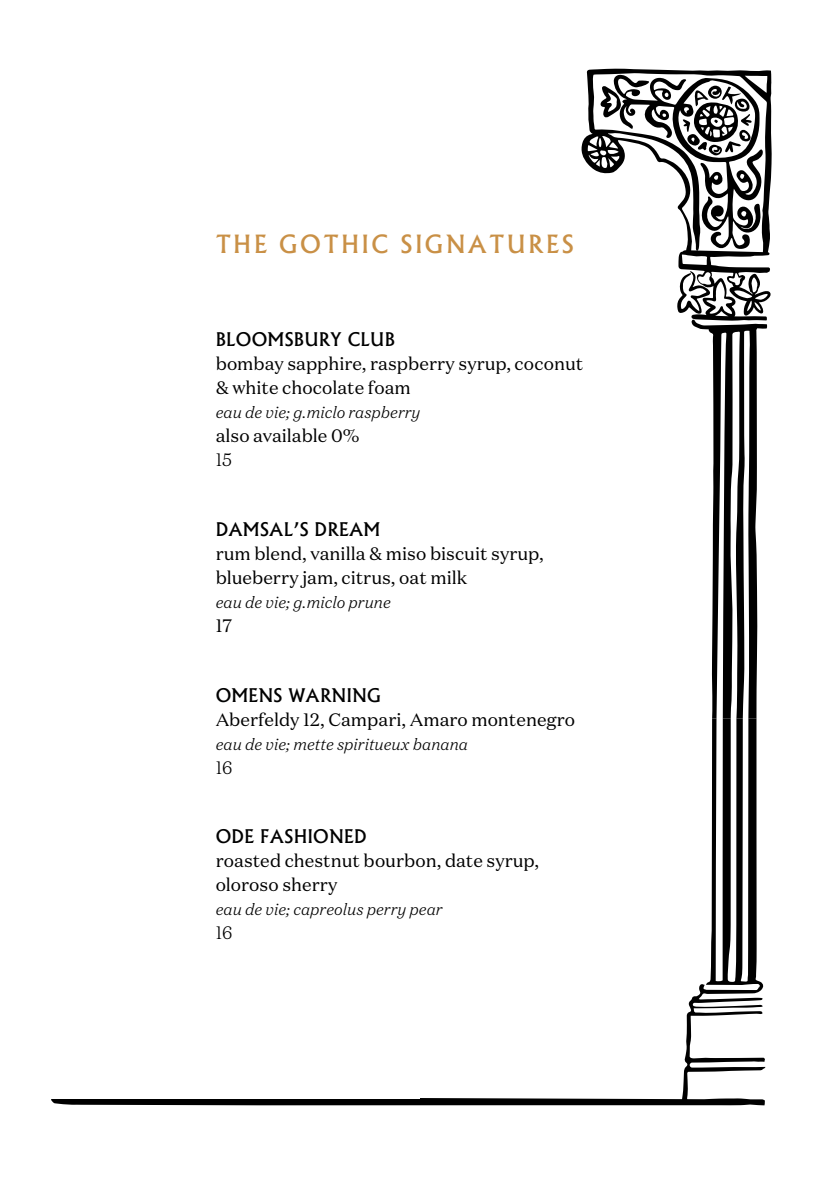
<style>
.page{position:relative;width:840px;height:1191px;background:#fff}
.page>*{position:absolute;margin:0;border:0;box-sizing:border-box;transform-origin:0 0}
.t1{font:500 24px "Albertus";letter-spacing:.1em;color:#c99046}
.t2{font:18px/24px "Domaine Text";color:#000}
.t3{font:500 18px "Albertus";letter-spacing:.01em;color:#000101}
.t4{font:300 18px "Domaine Text";color:#000}
.t5{font:italic 300 16px "Domaine Text";color:#000}
</style>
<div class="page">
<svg style="left:691px;top:321px;width:76px;height:397px"></svg>
<svg style="left:581px;top:69px;width:190px;height:252px"></svg>
<svg style="left:599px;top:75px;width:163px;height:174px"></svg>
<svg style="left:51px;top:718px;width:714px;height:387px"></svg>
<svg style="left:731px;top:974px;width:4px;height:8px"></svg>
<div style="left:28px;top:0;width:392px;height:1098px;background:#fff"></div>
<h1 class="t1" style="left:215px;top:229px;width:359px">THE GOTHIC SIGNATURES</h1>
<p class="t3" style="left:215px;top:328px;width:181px">BLOOMSBURY CLUB</p>
<p class="t2" style="left:215px;top:352px;width:369px">bombay sapphire, raspberry syrup, coconut &amp; white chocolate foam</p>
<p class="t5" style="left:215px;top:403px;width:206px">eau de vie; g.miclo raspberry</p>
<p class="t2" style="left:215px;top:424px;width:145px">also available 0%</p>
<p class="t4" style="left:215px;top:449px;width:18px">15</p>
<p class="t3" style="left:215px;top:518px;width:166px">DAMSAL’S DREAM</p>
<p class="t2" style="left:215px;top:541px;width:329px">rum blend, vanilla &amp; miso biscuit syrup, blueberry jam, citrus, oat milk</p>
<p class="t5" style="left:215px;top:592px;width:177px">eau de vie; g.miclo prune</p>
<p class="t2" style="left:215px;top:613px;width:18px">17</p>
<p class="t3" style="left:215px;top:684px;width:167px">OMENS WARNING</p>
<p class="t2" style="left:215px;top:707px;width:361px">Aberfeldy 12, Campari, Amaro montenegro</p>
<p class="t5" style="left:215px;top:734px;width:254px">eau de vie; mette spiritueux banana</p>
<p class="t4" style="left:215px;top:756px;width:18px">16</p>
<p class="t3" style="left:215px;top:825px;width:152px">ODE FASHIONED</p>
<p class="t2" style="left:215px;top:848px;width:325px">roasted chestnut bourbon, date syrup, oloroso sherry</p>
<p class="t5" style="left:215px;top:899px;width:228px">eau de vie; capreolus perry pear</p>
<p class="t4" style="left:215px;top:921px;width:18px">16</p>
</div>
